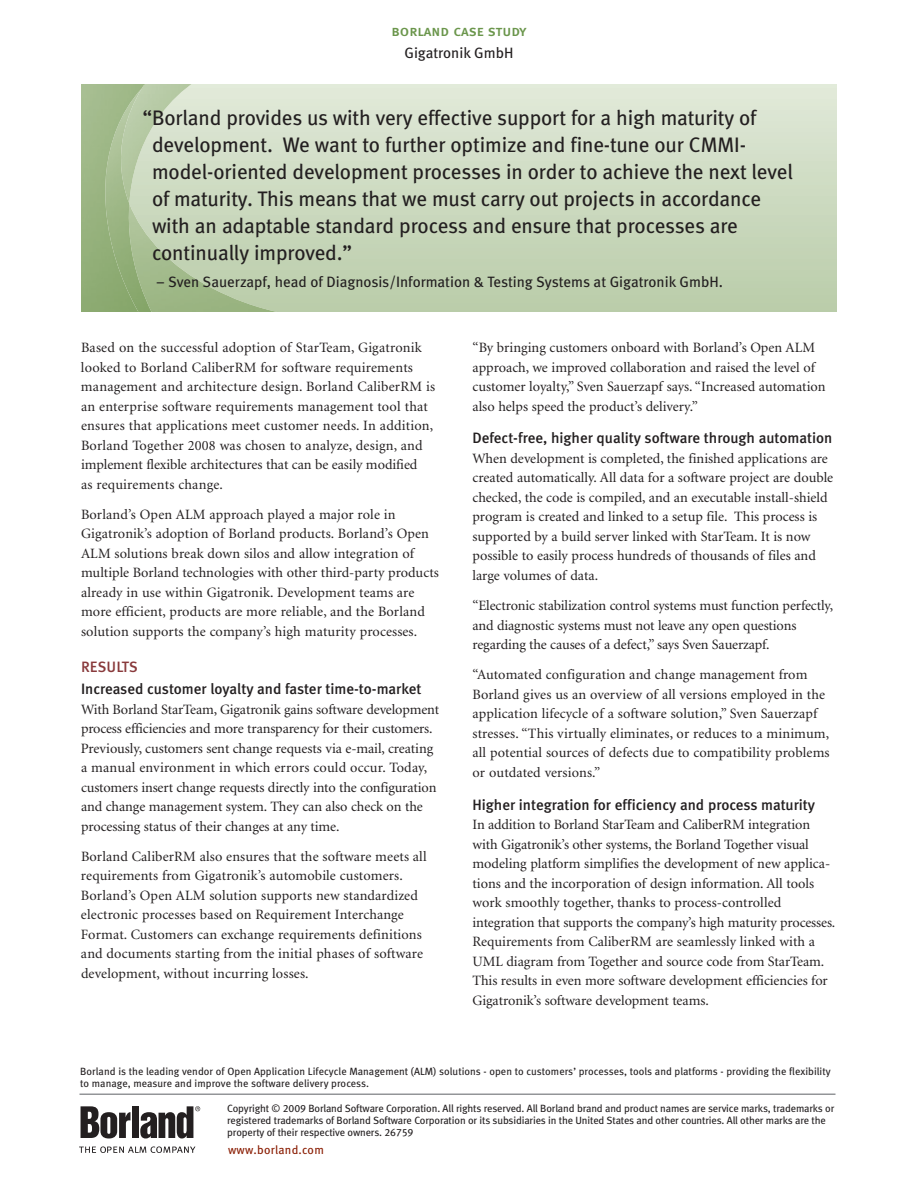
<style>
.page{position:relative;width:918px;height:1188px;background:#fff}
.page>*{position:absolute;margin:0;border:0;box-sizing:border-box;transform-origin:0 0}
.t1{font:21px/27px "Meta Book LF";letter-spacing:-.005em;color:#231f20}
.t2{font:500 15px "Meta";color:#231f20}
.t3{font:15px "Meta Book LF";color:#231f20}
.t4{font:15px "Meta Medium LF Caps";color:#6b964c}
.t5{font:15px "Meta Medium LF Caps";letter-spacing:-.005em;color:#893a3c}
.t6{font:14.25px/19.5px "Minion";color:#231f20}
.t7{font:12px "Meta Book LF";letter-spacing:.02em;color:#891c02}
.t8{font:10.5px/12px "Meta Book LF";letter-spacing:-.01em;color:#231f20}
</style>
<div class="page">
<svg style="left:192px;top:84px;width:645px;height:228px;background:#cddbc1"></svg>
<img style="left:147px;top:84px;width:45px;height:120px">
<img style="left:152px;top:204px;width:126px;height:108px">
<img style="left:145px;top:88px;width:7px;height:224px">
<img style="left:81px;top:84px;width:64px;height:228px">
<svg style="left:81px;top:1106px;width:50px;height:33px"></svg>
<div style="left:132px;top:1106px;width:7px;height:32px;background:#231f20"></div>
<svg style="left:140px;top:1106px;width:60px;height:33px"></svg>
<svg style="left:79px;top:1146px;width:116px;height:7px"></svg>
<hr style="left:80px;top:1094px;width:756px;height:1px;background:#939598">
<p class="t4" style="left:391px;top:25px;width:137px">borland case study</p>
<p class="t3" style="left:404px;top:48px;width:111px">Gigatronik GmbH</p>
<p class="t1" style="left:152px;top:106px;width:642px;text-indent:-10px">“Borland provides us with very effective support for a high maturity of development. We want to further optimize and fine-tune our CMMI&shy;model-oriented development processes in order to achieve the next level of maturity. This means that we must carry out projects in accordance with an adaptable standard process and ensure that processes are continually improved.”</p>
<p class="t3" style="left:156px;top:276px;width:569px">– Sven Sauerzapf, head of Diagnosis/Information &amp; Testing Systems at Gigatronik GmbH.</p>
<p class="t6" style="left:81px;top:339px;width:356px">Based on the successful adoption of StarTeam, Gigatronik looked to Borland CaliberRM for software requirements management and architecture design. Borland CaliberRM is an enterprise software requirements management tool that ensures that applications meet customer needs. In addition, Borland Together 2008 was chosen to analyze, design, and implement flexible architectures that can be easily modified<br>as requirements change.</p>
<p class="t6" style="left:81px;top:506px;width:359px">Borland’s Open ALM approach played a major role in Gigatronik’s adoption of Borland products. Borland’s Open ALM solutions break down silos and allow integration of multiple Borland technologies with other third-party products already in use within Gigatronik. Development teams are more efficient, products are more reliable, and the Borland solution supports the company’s high maturity processes.</p>
<p class="t5" style="left:81px;top:662px;width:59px">RESULTS</p>
<p class="t2" style="left:81px;top:680px;width:342px">Increased customer loyalty and faster time-to-market</p>
<p class="t6" style="left:81px;top:700px;width:360px">With Borland StarTeam, Gigatronik gains software development process efficiencies and more transparency for their customers.<br>Previously, customers sent change requests via e-mail, creating a manual environment in which errors could occur. Today, customers insert change requests directly into the configuration and change management system. They can also check on the processing status of their changes at any time.</p>
<p class="t6" style="left:81px;top:848px;width:347px">Borland CaliberRM also ensures that the software meets all requirements from Gigatronik’s automobile customers.<br>Borland’s Open ALM solution supports new standardized electronic processes based on Requirement Interchange Format. Customers can exchange requirements definitions and documents starting from the initial phases of software development, without incurring losses.</p>
<p class="t6" style="left:473px;top:339px;width:355px">“By bringing customers onboard with Borland’s Open ALM approach, we improved collaboration and raised the level of customer loyalty,” Sven Sauerzapf says. “Increased automation also helps speed the product’s delivery.”</p>
<p class="t2" style="left:472px;top:429px;width:361px">Defect-free, higher quality software through automation</p>
<p class="t6" style="left:472px;top:450px;width:362px">When development is completed, the finished applications are created automatically. All data for a software project are double checked, the code is compiled, and an executable install-shield program is created and linked to a setup file. This process is supported by a build server linked with StarTeam. It is now possible to easily process hundreds of thousands of files and large volumes of data.</p>
<p class="t6" style="left:472px;top:597px;width:362px">“Electronic stabilization control systems must function perfectly, and diagnostic systems must not leave any open questions regarding the causes of a defect,” says Sven Sauerzapf.</p>
<p class="t6" style="left:472px;top:666px;width:359px">“Automated configuration and change management from Borland gives us an overview of all versions employed in the application lifecycle of a software solution,” Sven Sauerzapf stresses. “This virtually eliminates, or reduces to a minimum, all potential sources of defects due to compatibility problems or outdated versions.”</p>
<p class="t2" style="left:472px;top:796px;width:344px">Higher integration for efficiency and process maturity</p>
<p class="t6" style="left:472px;top:816px;width:364px">In addition to Borland StarTeam and CaliberRM integration with Gigatronik’s other systems, the Borland Together visual modeling platform simplifies the development of new applica&shy;tions and the incorporation of design information. All tools work smoothly together, thanks to process-controlled integration that supports the company’s high maturity processes.<br>Requirements from CaliberRM are seamlessly linked with a UML diagram from Together and source code from StarTeam.<br>This results in even more software development efficiencies for Gigatronik’s software development teams.</p>
<p class="t8" style="left:80px;top:1067px;width:752px;line-height:11.6px">Borland is the leading vendor of Open Application Lifecycle Management (ALM) solutions - open to customers’ processes, tools and platforms - providing the flexibility to manage, measure and improve the software delivery process.</p>
<p class="t8" style="left:227px;top:1104px;width:609px">Copyright © 2009 Borland Software Corporation. All rights reserved. All Borland brand and product names are service marks, trademarks or registered trademarks of Borland Software Corporation or its subsidiaries in the United States and other countries. All other marks are the property of their respective owners. 26759</p>
<p class="t7" style="left:228px;top:1145px;width:97px">www.borland.com</p>
</div>
